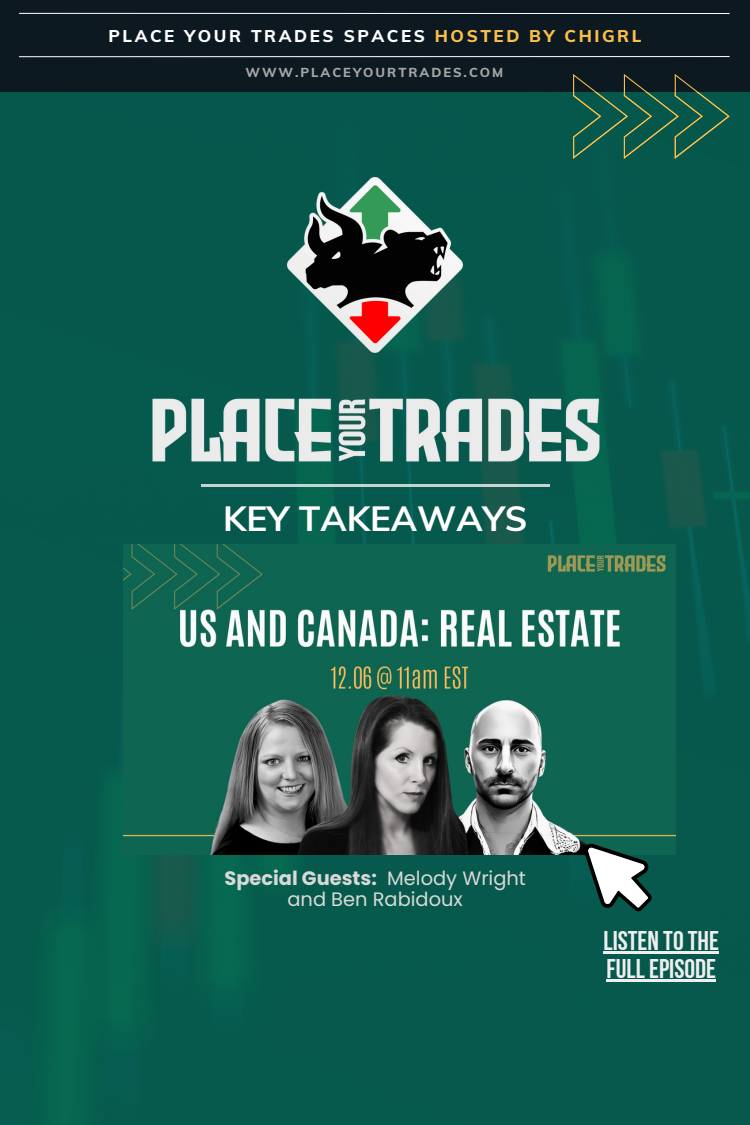
<style>
.page{position:relative;width:750px;height:1125px;background:#fff}
.page>*{position:absolute;margin:0;border:0;box-sizing:border-box;transform-origin:0 0}
.t1{font:700 35px "Muli";color:#fff}
.t2{font:27px/27.8px "Bebas Neue Cyrillic";color:#efefef}
.t3{font:700 19.4px "Poppins";color:#d9d9d9}
.t4{font:19.4px "Poppins";color:#d9d9d9}
.t5{font:800 17px "Muli";letter-spacing:.15em;color:#fff}
.t6{font:800 13px "Muli";letter-spacing:.15em;color:#a6a6a6}
.s1{color:#fcbf49}
.s2{font-weight:400}
</style>
<div class="page">
<div style="left:0;top:0;width:750px;height:1125px;background:linear-gradient(to right,#075b4d,#07594d)"></div>
<img style="left:288px;top:177px;width:175px;height:175px">
<img style="left:147px;top:397px;width:457px;height:68px">
<hr style="left:201px;top:484px;width:349px;height:2px;background:#fff">
<div style="left:0;top:0;width:750px;height:92px;background:#0c1921"></div>
<hr style="left:19px;top:13px;width:710px;height:1px;background:#fff">
<hr style="left:19px;top:56px;width:710px;height:1px;background:#fff">
<svg style="left:573px;top:74px;width:157px;height:85px"></svg>
<img style="left:123px;top:544px;width:552px;height:311px">
<svg style="left:584px;top:844px;width:68px;height:67px"></svg>
<hr style="left:604px;top:951px;width:115px;height:3px;background:#efefef">
<hr style="left:606px;top:979px;width:110px;height:2px;background:#efefef">
<p class="t5" style="left:108px;top:25px;width:535px">PLACE YOUR TRADES SPACES <span class="s1">HOSTED BY CHIGRL</span></p>
<p class="t6" style="left:245px;top:64px;width:259px">WWW.PLACEYOURTRADES.COM</p>
<p class="t1" style="left:223px;top:496px;width:306px">KEY TAKEAWAYS</p>
<p class="t3" style="left:224px;top:864px;width:303px">Special Guests: <span class="s2">Melody Wright</span></p>
<p class="t4" style="left:287px;top:886px;width:177px">and Ben Rabidoux</p>
<p class="t2" style="left:604px;top:929px;width:117px">LISTEN TOTHE<br>FULLEPISODE</p>
</div>
